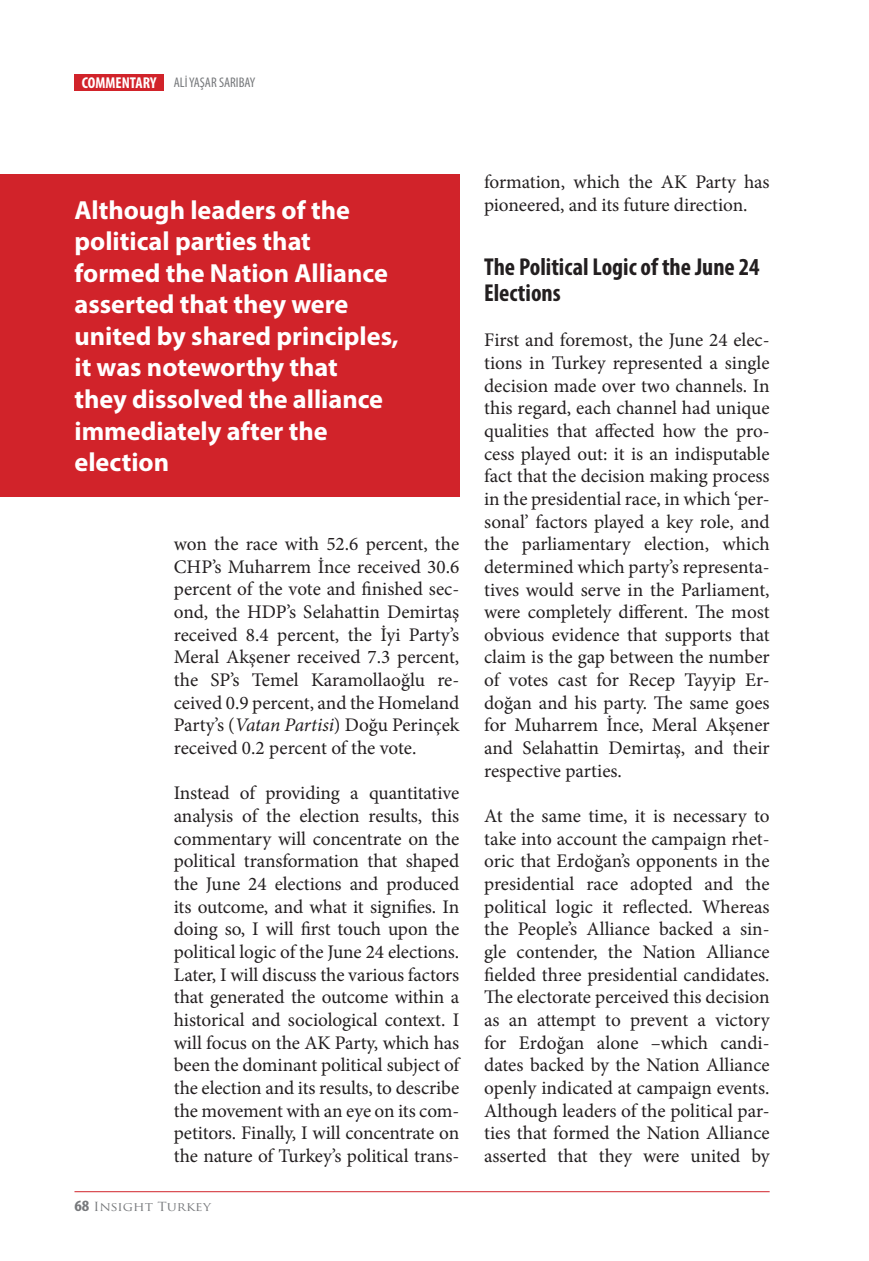
<style>
.page{position:relative;width:869px;height:1261px;background:#fff}
.page>*{position:absolute;margin:0;border:0;box-sizing:border-box;transform-origin:0 0}
.t1{font:700 26.25px/31.5px "Myriad Pro";color:#fff}
.t2{font:700 condensed 24.5px/26.2px "Myriad Pro";color:#231f20}
.t3{font:19.25px/22.6px "Minion Pro";letter-spacing:-.005em;color:#231f20;text-align:justify}
.t4{font:condensed 14px "Myriad Pro";color:#76787b}
.t5{font:12.25px "Trajan Pro";color:#76787b;scale:1.11 1}
.s1{font-weight:700;font-size:15.75px;color:#fff}
.s2{font-style:italic}
.s3{font-family:"Myriad Pro";font-weight:700;font-stretch:condensed;font-size:15.75px}
</style>
<div class="page">
<div style="left:74px;top:74px;width:90px;height:17px;background:#d1232a"></div>
<hr style="left:74px;top:1190px;width:695px;height:1px;background:#d1232a">
<div style="left:0;top:174px;width:459px;height:322px;background:#d1232a"></div>
<p class="t4" style="left:82px;top:74px;width:175px"><span class="s1">COMMENTARY</span> ALİ YAŞAR SARIBAY</p>
<h1 class="t1" style="left:74px;top:193px;width:325px">Although leaders of the political parties that formed the Nation Alliance asserted that they were united by shared principles, it was noteworthy that<br>they dissolved the alliance immediately after the election</h1>
<p class="t3" style="left:174px;top:532px;width:287px">won the race with 52.6 percent, the CHP’s Muharrem İnce received 30.6 percent of the vote and finished sec&shy;ond, the HDP’s Selahattin Demirtaş received 8.4 percent, the İyi Party’s Meral Akşener received 7.3 percent, the SP’s Temel Karamollaoğlu re&shy;ceived 0.9 percent, and the Homeland Party’s (<span class="s2">Vatan Partisi</span>) Doğu Perinçek received 0.2 percent of the vote.</p>
<p class="t3" style="left:174px;top:781px;width:287px">Instead of providing a quantitative analysis of the election results, this commentary will concentrate on the political transformation that shaped the June 24 elections and produced its outcome, and what it signifies. In doing so, I will first touch upon the political logic of the June 24 elections.<br>Later, I will discuss the various factors that generated the outcome within a historical and sociological context. I will focus on the AK Party, which has been the dominant political subject of the election and its results, to describe the movement with an eye on its com&shy;petitors. Finally, I will concentrate on the nature of Turkey’s political trans-</p>
<p class="t5" style="left:74px;top:1198px;width:124px"><span class="s3">68</span> Insight Turkey</p>
<p class="t3" style="left:484px;top:170px;width:287px">formation, which the AK Party has pioneered, and its future direction.</p>
<p class="t2" style="left:484px;top:253px;width:277px">The Political Logic of the June 24<br>Elections</p>
<p class="t3" style="left:484px;top:329px;width:287px">First and foremost, the June 24 elec&shy;tions in Turkey represented a single decision made over two channels. In this regard, each channel had unique qualities that affected how the pro&shy;cess played out: it is an indisputable fact that the decision making process in the presidential race, in which ‘per&shy;sonal’ factors played a key role, and the parliamentary election, which determined which party’s representa&shy;tives would serve in the Parliament, were completely different. The most obvious evidence that supports that claim is the gap between the number of votes cast for Recep Tayyip Er&shy;doğan and his party. The same goes for Muharrem İnce, Meral Akşener and Selahattin Demirtaş, and their respective parties.</p>
<p class="t3" style="left:484px;top:804px;width:287px">At the same time, it is necessary to take into account the campaign rhet&shy;oric that Erdoğan’s opponents in the presidential race adopted and the political logic it reflected. Whereas the People’s Alliance backed a sin&shy;gle contender, the Nation Alliance fielded three presidential candidates.<br>The electorate perceived this decision as an attempt to prevent a victory for Erdoğan alone –which candi&shy;dates backed by the Nation Alliance openly indicated at campaign events.<br>Although leaders of the political par&shy;ties that formed the Nation Alliance asserted that they were united by</p>
</div>
